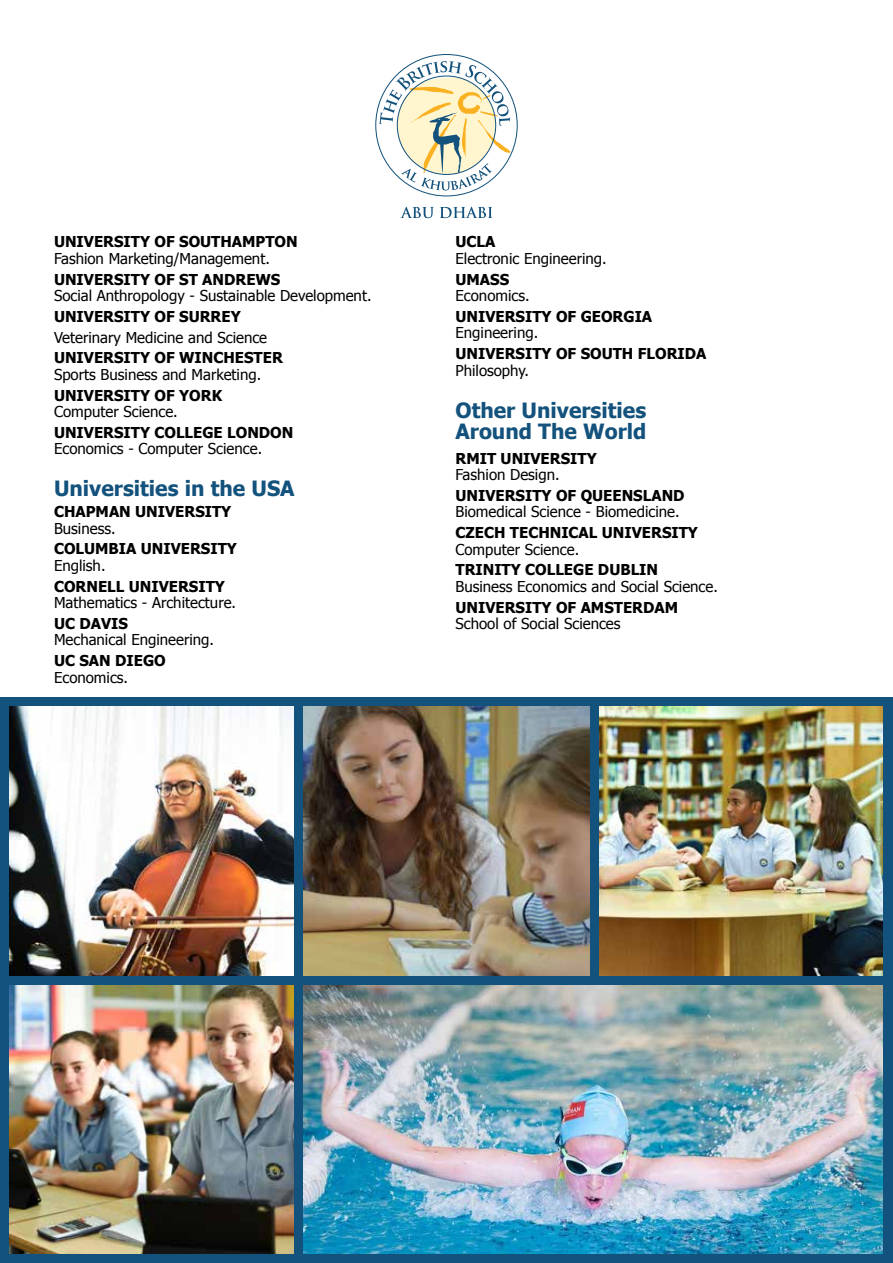
<style>
.page{position:relative;width:893px;height:1263px;background:#fff}
.page>*{position:absolute;margin:0;border:0;box-sizing:border-box;transform-origin:0 0}
.t1{font:700 21px/21px "Tahoma";color:#13527c}
.t2{font:15px "Tahoma";color:#000}
.t3{font:700 15px "Tahoma";color:#000}
</style>
<div class="page">
<img style="left:9px;top:706px;width:286px;height:548px">
<img style="left:303px;top:706px;width:287px;height:270px">
<img style="left:599px;top:706px;width:285px;height:270px">
<img style="left:303px;top:984px;width:581px;height:270px">
<svg style="left:400px;top:207px;width:34px;height:11px"></svg>
<svg style="left:440px;top:207px;width:53px;height:11px"></svg>
<svg style="left:375px;top:54px;width:143px;height:142px"></svg>
<div style="left:3px;top:1254px;width:888px;height:9px;background:#13527c"></div>
<div style="left:0;top:697px;width:9px;height:566px;background:#13527c"></div>
<div style="left:884px;top:697px;width:9px;height:566px;background:#13527c"></div>
<div style="left:295px;top:702px;width:8px;height:561px;background:#13527c"></div>
<div style="left:0;top:697px;width:893px;height:9px;background:#13527c"></div>
<div style="left:0;top:976px;width:893px;height:8px;background:#13527c"></div>
<div style="left:590px;top:699px;width:9px;height:285px;background:#13527c"></div>
<p class="t3" style="left:54px;top:231px;width:245px">UNIVERSITY OF SOUTHAMPTON</p>
<p class="t2" style="left:54px;top:248px;width:217px">Fashion Marketing/Management.</p>
<p class="t3" style="left:54px;top:269px;width:228px">UNIVERSITY OF ST ANDREWS</p>
<p class="t2" style="left:54px;top:286px;width:319px">Social Anthropology - Sustainable Development.</p>
<p class="t3" style="left:54px;top:306px;width:188px">UNIVERSITY OF SURREY</p>
<p class="t2" style="left:54px;top:327px;width:215px">Veterinary Medicine and Science</p>
<p class="t3" style="left:54px;top:347px;width:230px">UNIVERSITY OF WINCHESTER</p>
<p class="t2" style="left:54px;top:364px;width:209px">Sports Business and Marketing.</p>
<p class="t3" style="left:54px;top:385px;width:170px">UNIVERSITY OF YORK</p>
<p class="t2" style="left:54px;top:402px;width:125px">Computer Science.</p>
<p class="t3" style="left:54px;top:422px;width:241px">UNIVERSITY COLLEGE LONDON</p>
<p class="t2" style="left:54px;top:439px;width:210px">Economics - Computer Science.</p>
<h1 class="t1" style="left:54px;top:479px;width:242px">Universities in the USA</h1>
<p class="t3" style="left:54px;top:501px;width:179px">CHAPMAN UNIVERSITY</p>
<p class="t2" style="left:54px;top:518px;width:63px">Business.</p>
<p class="t3" style="left:54px;top:538px;width:184px">COLUMBIA UNIVERSITY</p>
<p class="t2" style="left:54px;top:555px;width:53px">English.</p>
<p class="t3" style="left:54px;top:575px;width:172px">CORNELL UNIVERSITY</p>
<p class="t2" style="left:54px;top:592px;width:184px">Mathematics - Architecture.</p>
<p class="t3" style="left:54px;top:613px;width:75px">UC DAVIS</p>
<p class="t2" style="left:54px;top:630px;width:162px">Mechanical Engineering.</p>
<p class="t3" style="left:54px;top:650px;width:113px">UC SAN DIEGO</p>
<p class="t2" style="left:54px;top:667px;width:76px">Economics.</p>
<p class="t3" style="left:455px;top:231px;width:41px">UCLA</p>
<p class="t2" style="left:455px;top:248px;width:153px">Electronic Engineering.</p>
<p class="t3" style="left:455px;top:269px;width:55px">UMASS</p>
<p class="t2" style="left:455px;top:286px;width:76px">Economics.</p>
<p class="t3" style="left:455px;top:306px;width:198px">UNIVERSITY OF GEORGIA</p>
<p class="t2" style="left:455px;top:323px;width:84px">Engineering.</p>
<p class="t3" style="left:455px;top:343px;width:252px">UNIVERSITY OF SOUTH FLORIDA</p>
<p class="t2" style="left:455px;top:360px;width:75px">Philosophy.</p>
<h1 class="t1" style="left:455px;top:400px;width:192px">Other Universities<br>Around The World</h1>
<p class="t3" style="left:455px;top:447px;width:143px">RMIT UNIVERSITY</p>
<p class="t2" style="left:455px;top:464px;width:106px">Fashion Design.</p>
<p class="t3" style="left:455px;top:485px;width:231px">UNIVERSITY OF QUEENSLAND</p>
<p class="t2" style="left:455px;top:502px;width:226px">Biomedical Science - Biomedicine.</p>
<p class="t3" style="left:455px;top:522px;width:244px">CZECH TECHNICAL UNIVERSITY</p>
<p class="t2" style="left:455px;top:539px;width:125px">Computer Science.</p>
<p class="t3" style="left:455px;top:559px;width:204px">TRINITY COLLEGE DUBLIN</p>
<p class="t2" style="left:455px;top:576px;width:264px">Business Economics and Social Science.</p>
<p class="t3" style="left:455px;top:596px;width:224px">UNIVERSITY OF AMSTERDAM</p>
<p class="t2" style="left:455px;top:613px;width:167px">School of Social Sciences</p>
</div>
